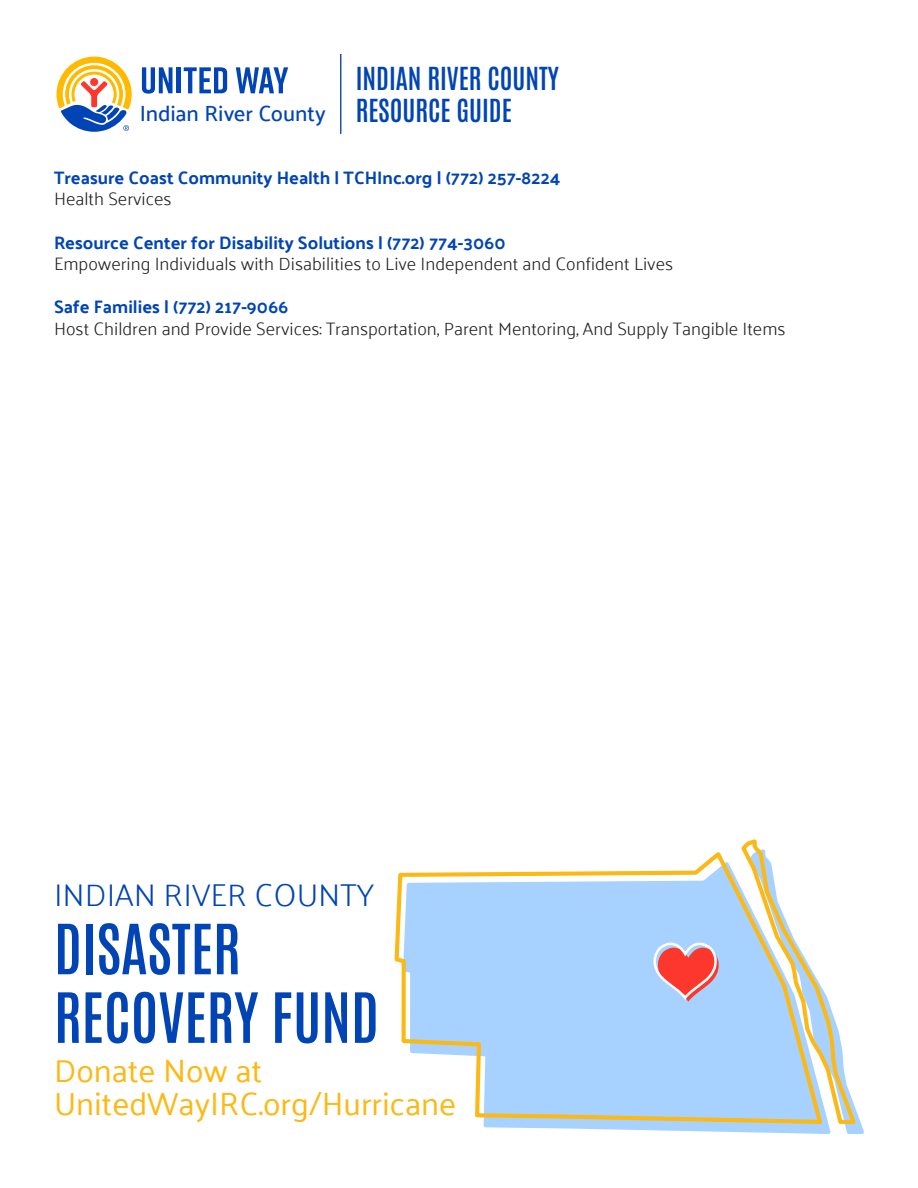
<style>
.page{position:relative;width:918px;height:1188px;background:#fff}
.page>*{position:absolute;margin:0;border:0;box-sizing:border-box;transform-origin:0 0}
.t1{font:600 58.8px/68.6px "Antonio";color:#0044b5}
.t2{font:32.25px/33.2px "Palanquin";color:#fcb814}
.t3{font:300 31.65px "Palanquin";color:#0044b5}
.t4{font:600 27px "Antonio";color:#0044b5}
.t5{font:500 21.9px "Palanquin";letter-spacing:-.005em;color:#0044b5}
.t6{font:300 18px "Palanquin";color:#231f20}
.t7{font:700 18px "Palanquin";color:#0044b5}
.s1{font-family:"Antonio";font-weight:600;font-size:27px}
</style>
<div class="page">
<svg style="left:142px;top:67px;width:31px;height:27px"></svg>
<div style="left:176px;top:67px;width:5px;height:26px;background:#0044b5"></div>
<svg style="left:184px;top:67px;width:43px;height:26px"></svg>
<svg style="left:236px;top:67px;width:52px;height:26px"></svg>
<svg style="left:57px;top:57px;width:75px;height:75px"></svg>
<hr style="left:340px;top:54px;width:1px;height:80px;background:#2451a3">
<svg style="left:484px;top:1118px;width:380px;height:16px"></svg>
<svg style="left:394px;top:839px;width:465px;height:287px"></svg>
<svg style="left:648px;top:937px;width:78px;height:65px;background:#d198ab"></svg>
<h3 class="t4" style="left:356px;top:65px;width:205px">INDIAN RIVER COUNTY</h3>
<p class="t5" style="left:140px;top:106px;width:374px">Indian River County <span class="s1">RESOURCE GUIDE</span></p>
<p class="t7" style="left:54px;top:171px;width:508px">Treasure Coast Community Health | TCHInc.org | (772) 257-8224</p>
<p class="t6" style="left:54px;top:191px;width:119px">Health Services</p>
<p class="t7" style="left:54px;top:236px;width:453px">Resource Center for Disability Solutions | (772) 774-3060</p>
<p class="t6" style="left:54px;top:253px;width:621px">Empowering Individuals with Disabilities to Live Independent and Confident Lives</p>
<p class="t7" style="left:54px;top:301px;width:236px">Safe Families | (772) 217-9066</p>
<p class="t6" style="left:54px;top:321px;width:733px">Host Children and Provide Services: Transportation, Parent Mentoring, And Supply Tangible Items</p>
<h3 class="t3" style="left:54px;top:882px;width:322px">INDIAN RIVER COUNTY</h3>
<h1 class="t1" style="left:54px;top:920px;width:327px">DISASTER<br>RECOVERY FUND</h1>
<h2 class="t2" style="left:54px;top:1057px;width:404px">Donate Now at<br>UnitedWayIRC.org/Hurricane</h2>
</div>
